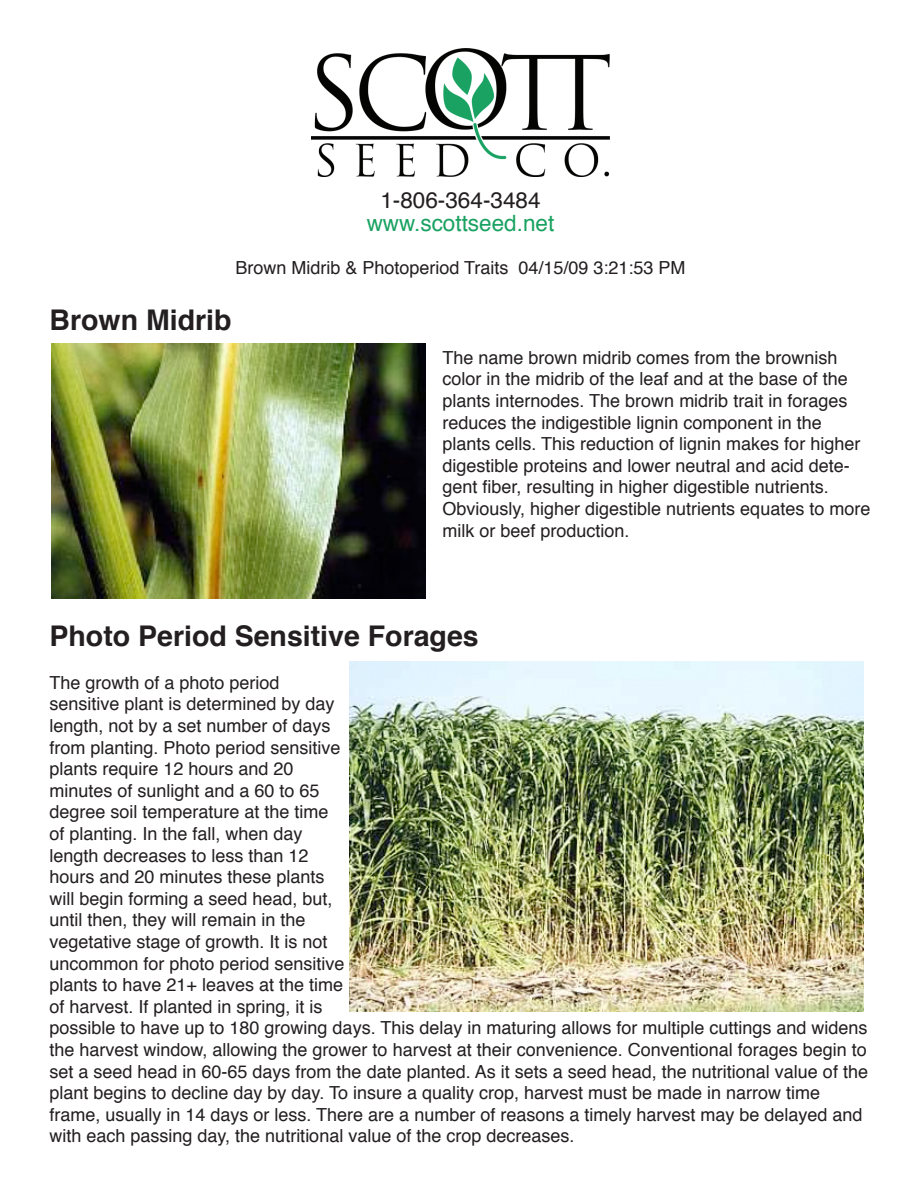
<style>
.page{position:relative;width:918px;height:1188px;background:#fff}
.page>*{position:absolute;margin:0;border:0;box-sizing:border-box;transform-origin:0 0}
.t1{font:700 28.5px "Helvetica";color:#231f20}
.t2{font:22.5px "Helvetica";color:#19a261}
.t3{font:22.5px "Helvetica";color:#231f20}
.t4{font:18px/21.6px "Helvetica";color:#231f20}
</style>
<div class="page">
<img style="left:51px;top:344px;width:375px;height:254px">
<img style="left:349px;top:661px;width:515px;height:351px">
<img style="left:312px;top:49px;width:297px;height:127px">
<p class="t3" style="left:380px;top:183px;width:162px">1-806-364-3484</p>
<p class="t2" style="left:367px;top:205px;width:189px">www.scottseed.net</p>
<p class="t4" style="left:235px;top:257px;width:452px">Brown Midrib &amp; Photoperiod Traits 04/15/09 3:21:53 PM</p>
<h1 class="t1" style="left:50px;top:297px;width:184px">Brown Midrib</h1>
<p class="t4" style="left:443px;top:347px;width:429px">The name brown midrib comes from the brownish color in the midrib of the leaf and at the base of the plants internodes. The brown midrib trait in forages reduces the indigestible lignin component in the plants cells. This reduction of lignin makes for higher digestible proteins and lower neutral and acid dete&shy;gent fiber, resulting in higher digestible nutrients.<br>Obviously, higher digestible nutrients equates to more milk or beef production.</p>
<h1 class="t1" style="left:50px;top:613px;width:431px">Photo Period Sensitive Forages</h1>
<p class="t4" style="left:50px;top:672px;width:820px">The growth of a photo period<br>sensitive plant is determined by day<br>length, not by a set number of days<br>from planting. Photo period sensitive<br>plants require 12 hours and 20<br>minutes of sunlight and a 60 to 65<br>degree soil temperature at the time<br>of planting. In the fall, when day<br>length decreases to less than 12<br>hours and 20 minutes these plants<br>will begin forming a seed head, but,<br>until then, they will remain in the<br>vegetative stage of growth. It is not<br>uncommon for photo period sensitive<br>plants to have 21+ leaves at the time<br>of harvest. If planted in spring, it is<br>possible to have up to 180 growing days. This delay in maturing allows for multiple cuttings and widens the harvest window, allowing the grower to harvest at their convenience. Conventional forages begin to set a seed head in 60-65 days from the date planted. As it sets a seed head, the nutritional value of the plant begins to decline day by day. To insure a quality crop, harvest must be made in narrow time frame, usually in 14 days or less. There are a number of reasons a timely harvest may be delayed and with each passing day, the nutritional value of the crop decreases.</p>
</div>
